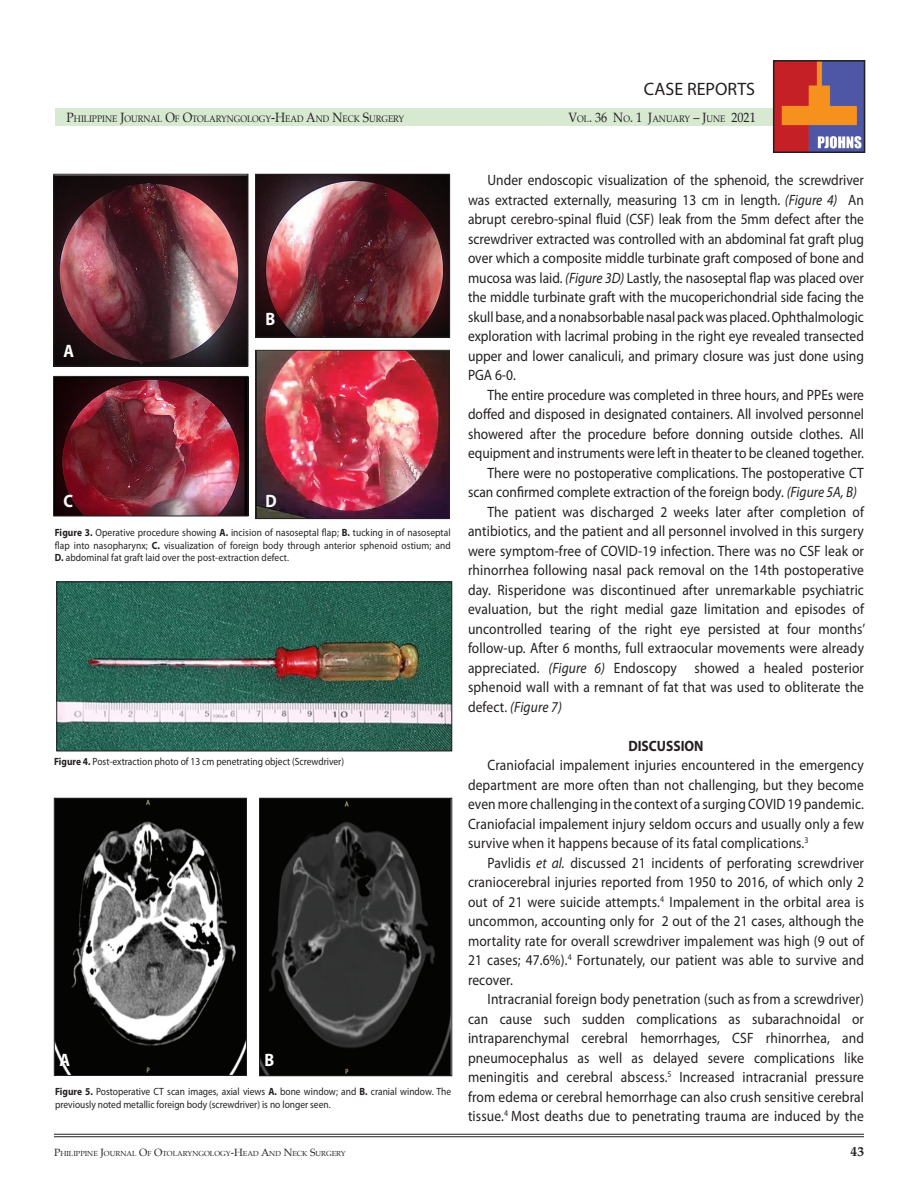
<style>
.page{position:relative;width:918px;height:1188px;background:#fff}
.page>*{position:absolute;margin:0;border:0;box-sizing:border-box;transform-origin:0 0}
.t1{font:18px "Myriad Pro";color:#231f20}
.t2{font:700 18px "Myriad Pro";color:#fff;scale:.9 1}
.t3{font:15px/19.5px "Myriad Pro";color:#231f20;text-align:justify;scale:.9 1}
.t4{font:700 15px "Myriad Pro";color:#231f20;scale:.9 1}
.t5{font:13.5px "Palatino";color:#231f20;scale:.9 1}
.t6{font:700 13.5px "Palatino";color:#231f20}
.t7{font:10.5px/12.6px "Myriad Pro";color:#231f20;text-align:justify;scale:.9 1}
.t8{font:9.45px "Palatino";color:#231f20;scale:.9 1}
.t9{font:7.35px "Palatino";color:#231f20}
.s1{font-size:13.5px}
.s2{font-size:9.45px}
.s3{font-weight:700}
.s4{font-style:italic}
.s5{font-size:10.5px}
</style>
<div class="page">
<div style="left:55px;top:109px;width:809px;height:17px;background:#d8e9d2"></div>
<img style="left:776px;top:63px;width:86px;height:87px">
<div style="left:773px;top:60px;width:92px;height:93px;border:2px solid #231f20"></div>
<hr style="left:54px;top:1134px;width:810px;height:1px;background:#231f20">
<hr style="left:54px;top:1136px;width:810px;height:1px;background:#231f20">
<img style="left:261px;top:800px;width:189px;height:274px">
<div style="left:259px;top:798px;width:193px;height:278px;border:1px solid #231f20"></div>
<img style="left:56px;top:800px;width:189px;height:274px">
<div style="left:54px;top:798px;width:193px;height:278px;border:1px solid #231f20"></div>
<img style="left:58px;top:583px;width:392px;height:166px">
<div style="left:56px;top:581px;width:396px;height:170px;border:1px solid #231f20"></div>
<img style="left:257px;top:352px;width:191px;height:165px">
<div style="left:255px;top:350px;width:195px;height:169px;border:1px solid #231f20"></div>
<img style="left:55px;top:378px;width:191px;height:136px">
<div style="left:53px;top:376px;width:195px;height:140px;border:1px solid #231f20"></div>
<img style="left:257px;top:176px;width:191px;height:159px">
<div style="left:255px;top:174px;width:195px;height:163px;border:1px solid #231f20"></div>
<img style="left:55px;top:176px;width:191px;height:189px">
<div style="left:53px;top:174px;width:195px;height:193px;border:1px solid #231f20"></div>
<p class="t1" style="left:644px;top:77px;width:113px">CASE REPORTS</p>
<p class="t8" style="left:67px;top:111px;width:377px"><span class="s1">P</span>HILIPPINE <span class="s1">J</span>OURNAL <span class="s1">O</span>F <span class="s1">O</span>TOLARYNGOLOGY<span class="s1">-H</span>EAD <span class="s1">A</span>ND <span class="s1">N</span>ECK <span class="s1">S</span>URGERY</p>
<p class="t5" style="left:568px;top:106px;width:210px">V<span class="s2">OL</span>. 36 N<span class="s2">O</span>. 1 J<span class="s2">ANUARY</span> – J<span class="s2">UNE</span> 2021</p>
<p class="t2" style="left:63px;top:339px;width:13px">A</p>
<p class="t2" style="left:265px;top:307px;width:12px">B</p>
<p class="t2" style="left:63px;top:489px;width:12px">C</p>
<p class="t2" style="left:265px;top:489px;width:14px">D</p>
<p class="t7" style="left:55px;top:526px;width:442px"><span class="s3">Figure 3.</span> Operative procedure showing <span class="s3">A.</span> incision of nasoseptal flap; <span class="s3">B.</span> tucking in of nasoseptal flap into nasopharynx; <span class="s3">C.</span> visualization of foreign body through anterior sphenoid ostium; and <span class="s3">D.</span> abdominal fat graft laid over the post-extraction defect.</p>
<p class="t7" style="left:54px;top:755px;width:324px"><span class="s3">Figure 4.</span> Post-extraction photo of 13 cm penetrating object (Screwdriver)</p>
<p class="t2" style="left:59px;top:1048px;width:13px">A</p>
<p class="t2" style="left:264px;top:1048px;width:12px">B</p>
<p class="t7" style="left:55px;top:1085px;width:441px"><span class="s3">Figure 5.</span> Postoperative CT scan images, axial views <span class="s3">A.</span> bone window; and <span class="s3">B.</span> cranial window. The previously noted metallic foreign body (screwdriver) is no longer seen.</p>
<p class="t3" style="left:468px;top:170px;width:442px;text-indent:20px">Under endoscopic visualization of the sphenoid, the screwdriver was extracted externally, measuring 13 cm in length. <span class="s4">(Figure 4)</span> An abrupt cerebro-spinal fluid (CSF) leak from the 5mm defect after the screwdriver extracted was controlled with an abdominal fat graft plug over which a composite middle turbinate graft composed of bone and mucosa was laid. <span class="s4">(Figure 3D)</span> Lastly, the nasoseptal flap was placed over the middle turbinate graft with the mucoperichondrial side facing the skull base, and a nonabsorbable nasal pack was placed. Ophthalmologic exploration with lacrimal probing in the right eye revealed transected upper and lower canaliculi, and primary closure was just done using PGA 6-0.</p>
<p class="t3" style="left:468px;top:385px;width:442px;text-indent:20px">The entire procedure was completed in three hours, and PPEs were doffed and disposed in designated containers. All involved personnel showered after the procedure before donning outside clothes. All equipment and instruments were left in theater to be cleaned together.</p>
<p class="t3" style="left:468px;top:463px;width:441px;text-indent:20px">There were no postoperative complications. The postoperative CT scan confirmed complete extraction of the foreign body. <span class="s4">(Figure 5A, B)</span></p>
<p class="t3" style="left:468px;top:502px;width:443px;text-indent:20px">The patient was discharged 2 weeks later after completion of antibiotics, and the patient and all personnel involved in this surgery were symptom-free of COVID-19 infection. There was no CSF leak or rhinorrhea following nasal pack removal on the 14th postoperative day. Risperidone was discontinued after unremarkable psychiatric evaluation, but the right medial gaze limitation and episodes of uncontrolled tearing of the right eye persisted at four months’ follow-up. After 6 months, full extraocular movements were already appreciated. <span class="s4">(Figure 6)</span> Endoscopy showed a healed posterior sphenoid wall with a remnant of fat that was used to obliterate the defect. <span class="s4">(Figure 7)</span></p>
<p class="t4" style="left:628px;top:736px;width:85px">DISCUSSION</p>
<p class="t3" style="left:468px;top:755px;width:442px;text-indent:20px">Craniofacial impalement injuries encountered in the emergency department are more often than not challenging, but they become even more challenging in the context of a surging COVID 19 pandemic.<br>Craniofacial impalement injury seldom occurs and usually only a few survive when it happens because of its fatal complications.<sup>3</sup></p>
<p class="t3" style="left:468px;top:853px;width:442px;text-indent:20px">Pavlidis <span class="s4">et al.</span> discussed 21 incidents of perforating screwdriver craniocerebral injuries reported from 1950 to 2016, of which only 2 out of 21 were suicide attempts.<sup>4</sup> Impalement in the orbital area is uncommon, accounting only for 2 out of the 21 cases, although the mortality rate for overall screwdriver impalement was high (9 out of 21 cases; 47.6%).<sup>4</sup> Fortunately, our patient was able to survive and recover.</p>
<p class="t3" style="left:468px;top:989px;width:442px;text-indent:20px">Intracranial foreign body penetration (such as from a screwdriver) can cause such sudden complications as subarachnoidal or intraparenchymal cerebral hemorrhages, CSF rhinorrhea, and pneumocephalus as well as delayed severe complications like meningitis and cerebral abscess.<sup>5</sup> Increased intracranial pressure from edema or cerebral hemorrhage can also crush sensitive cerebral tissue.<sup>4</sup> Most deaths due to penetrating trauma are induced by the</p>
<p class="t9" style="left:54px;top:1148px;width:293px"><span class="s5">P</span>HILIPPINE <span class="s5">J</span>OURNAL <span class="s5">O</span>F <span class="s5">O</span>TOLARYNGOLOGY<span class="s5">-H</span>EAD <span class="s5">A</span>ND <span class="s5">N</span>ECK <span class="s5">S</span>URGERY</p>
<p class="t6" style="left:851px;top:1140px;width:15px">43</p>
</div>
